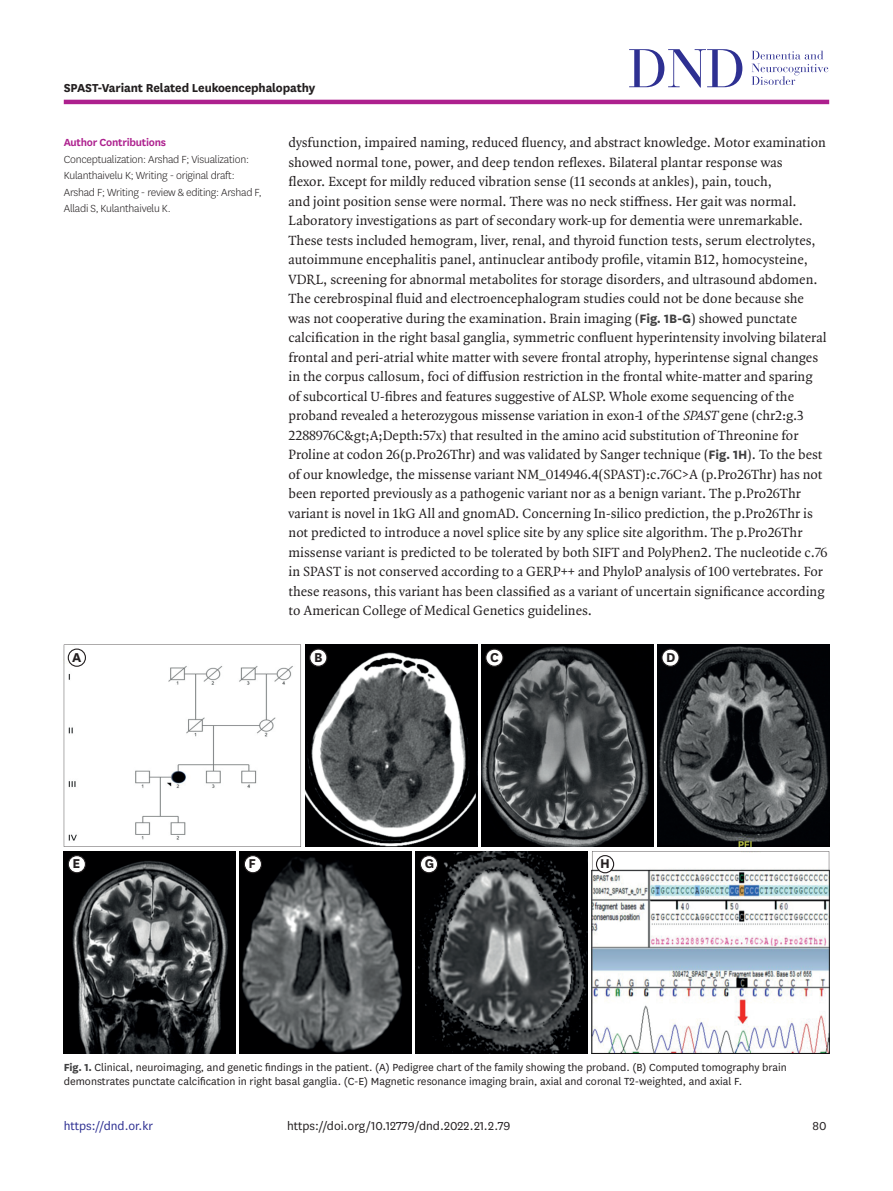
<style>
.page{position:relative;width:893px;height:1191px;background:#fff}
.page>*{position:absolute;margin:0;border:0;box-sizing:border-box;transform-origin:0 0}
.t1{font:700 15px "National";color:#231f20}
.body_p{font:14.25px/19.5px "Quadraat OT";color:#231f20}
.t2{font:13.5px "National";color:#231f20}
.t3{font:700 13.5px "National";letter-spacing:-.01em;color:#231f20}
.t4{font:13.5px "National";color:#2e3092}
.t5{font:12px/13.5px "National";color:#231f20}
.conflict_p{font:300 12px/16.5px "National";letter-spacing:-.02em;color:#231f20}
.conflict_title{font:600 12px "National";letter-spacing:-.02em;color:#ad208e}
.s1{font-family:"National";font-weight:700;color:#3e3e3f}
.s2{font-style:italic}
.s3{font-weight:700;color:#3e3e3f}
</style>
<div class="page">
<hr style="left:64px;top:100px;width:765px;height:4px;background:#ad208e">
<svg style="left:629px;top:49px;width:113px;height:39px"></svg>
<svg style="left:752px;top:50px;width:76px;height:35px"></svg>
<svg style="left:64px;top:644px;width:237px;height:203px"></svg>
<img style="left:592px;top:851px;width:237px;height:202px">
<img style="left:416px;top:851px;width:172px;height:202px">
<img style="left:305px;top:644px;width:172px;height:203px">
<img style="left:481px;top:644px;width:172px;height:203px">
<img style="left:657px;top:644px;width:172px;height:203px">
<img style="left:64px;top:851px;width:172px;height:202px">
<img style="left:240px;top:851px;width:172px;height:202px">
<div style="left:68px;top:649px;width:17px;height:17px;background:#fff;border-radius:50%"></div>
<div style="left:68px;top:648px;width:18px;height:19px;border:1px solid #231f20;border-radius:50%"></div>
<div style="left:310px;top:649px;width:17px;height:17px;background:#fff;border-radius:50%"></div>
<div style="left:309px;top:648px;width:18px;height:19px;border:1px solid #231f20;border-radius:50%"></div>
<div style="left:486px;top:649px;width:17px;height:17px;background:#fff;border-radius:50%"></div>
<div style="left:485px;top:648px;width:19px;height:19px;border:1px solid #231f20;border-radius:50%"></div>
<div style="left:662px;top:649px;width:17px;height:17px;background:#fff;border-radius:50%"></div>
<div style="left:661px;top:648px;width:19px;height:19px;border:1px solid #231f20;border-radius:50%"></div>
<div style="left:68px;top:855px;width:17px;height:17px;background:#fff;border-radius:50%"></div>
<div style="left:68px;top:855px;width:18px;height:18px;border:1px solid #231f20;border-radius:50%"></div>
<div style="left:244px;top:855px;width:17px;height:17px;background:#fff;border-radius:50%"></div>
<div style="left:244px;top:855px;width:18px;height:18px;border:1px solid #231f20;border-radius:50%"></div>
<div style="left:420px;top:855px;width:18px;height:17px;background:#fff;border-radius:50%"></div>
<div style="left:420px;top:855px;width:18px;height:18px;border:1px solid #231f20;border-radius:50%"></div>
<div style="left:596px;top:855px;width:18px;height:17px;background:#fff;border-radius:50%"></div>
<div style="left:596px;top:855px;width:18px;height:18px;border:1px solid #231f20;border-radius:50%"></div>
<p class="t3" style="left:64px;top:78px;width:253px">SPAST-Variant Related Leukoencephalopathy</p>
<p class="conflict_title" style="left:64px;top:134px;width:104px">Author Contributions</p>
<p class="conflict_p" style="left:64px;top:151px;width:199px">Conceptualization: Arshad F; Visualization:<br>Kulanthaivelu K; Writing - original draft:<br>Arshad F; Writing - review &amp; editing: Arshad F, Alladi S, Kulanthaivelu K.</p>
<p class="body_p" style="left:289px;top:133px;width:541px">dysfunction, impaired naming, reduced fluency, and abstract knowledge. Motor examination showed normal tone, power, and deep tendon reflexes. Bilateral plantar response was<br>flexor. Except for mildly reduced vibration sense (11 seconds at ankles), pain, touch,<br>and joint position sense were normal. There was no neck stiffness. Her gait was normal.<br>Laboratory investigations as part of secondary work-up for dementia were unremarkable.<br>These tests included hemogram, liver, renal, and thyroid function tests, serum electrolytes, autoimmune encephalitis panel, antinuclear antibody profile, vitamin B12, homocysteine, VDRL, screening for abnormal metabolites for storage disorders, and ultrasound abdomen.<br>The cerebrospinal fluid and electroencephalogram studies could not be done because she was not cooperative during the examination. Brain imaging (<span class="s1">Fig. 1B-G</span>) showed punctate calcification in the right basal ganglia, symmetric confluent hyperintensity involving bilateral frontal and peri-atrial white matter with severe frontal atrophy, hyperintense signal changes in the corpus callosum, foci of diffusion restriction in the frontal white-matter and sparing of subcortical U-fibres and features suggestive of ALSP. Whole exome sequencing of the proband revealed a heterozygous missense variation in exon-1 of the <span class="s2">SPAST</span> gene (chr2:g.3<br>2288976C&amp;gt;A;Depth:57x) that resulted in the amino acid substitution of Threonine for Proline at codon 26(p.Pro26Thr) and was validated by Sanger technique (<span class="s1">Fig. 1H</span>). To the best of our knowledge, the missense variant NM_014946.4(SPAST):c.76C&gt;A (p.Pro26Thr) has not been reported previously as a pathogenic variant nor as a benign variant. The p.Pro26Thr variant is novel in 1kG All and gnomAD. Concerning In-silico prediction, the p.Pro26Thr is not predicted to introduce a novel splice site by any splice site algorithm. The p.Pro26Thr missense variant is predicted to be tolerated by both SIFT and PolyPhen2. The nucleotide c.76 in SPAST is not conserved according to a GERP++ and PhyloP analysis of 100 vertebrates. For these reasons, this variant has been classified as a variant of uncertain significance according to American College of Medical Genetics guidelines.</p>
<p class="t1" style="left:72px;top:646px;width:11px">A</p>
<p class="t1" style="left:314px;top:646px;width:10px">B</p>
<p class="t1" style="left:490px;top:646px;width:10px">C</p>
<p class="t1" style="left:666px;top:646px;width:11px">D</p>
<p class="t1" style="left:73px;top:853px;width:9px">E</p>
<p class="t1" style="left:249px;top:853px;width:9px">F</p>
<p class="t1" style="left:425px;top:853px;width:11px">G</p>
<p class="t1" style="left:600px;top:853px;width:11px">H</p>
<p class="t5" style="left:64px;top:1060px;width:725px"><span class="s3">Fig. 1.</span> Clinical, neuroimaging, and genetic findings in the patient. (A) Pedigree chart of the family showing the proband. (B) Computed tomography brain demonstrates punctate calcification in right basal ganglia. (C-E) Magnetic resonance imaging brain, axial and coronal T2-weighted, and axial F.</p>
<p class="t4" style="left:64px;top:1116px;width:91px">https://dnd.or.kr</p>
<p class="t2" style="left:287px;top:1116px;width:225px">https://doi.org/10.12779/dnd.2022.21.2.79</p>
<p class="t2" style="left:813px;top:1116px;width:16px">80</p>
</div>
